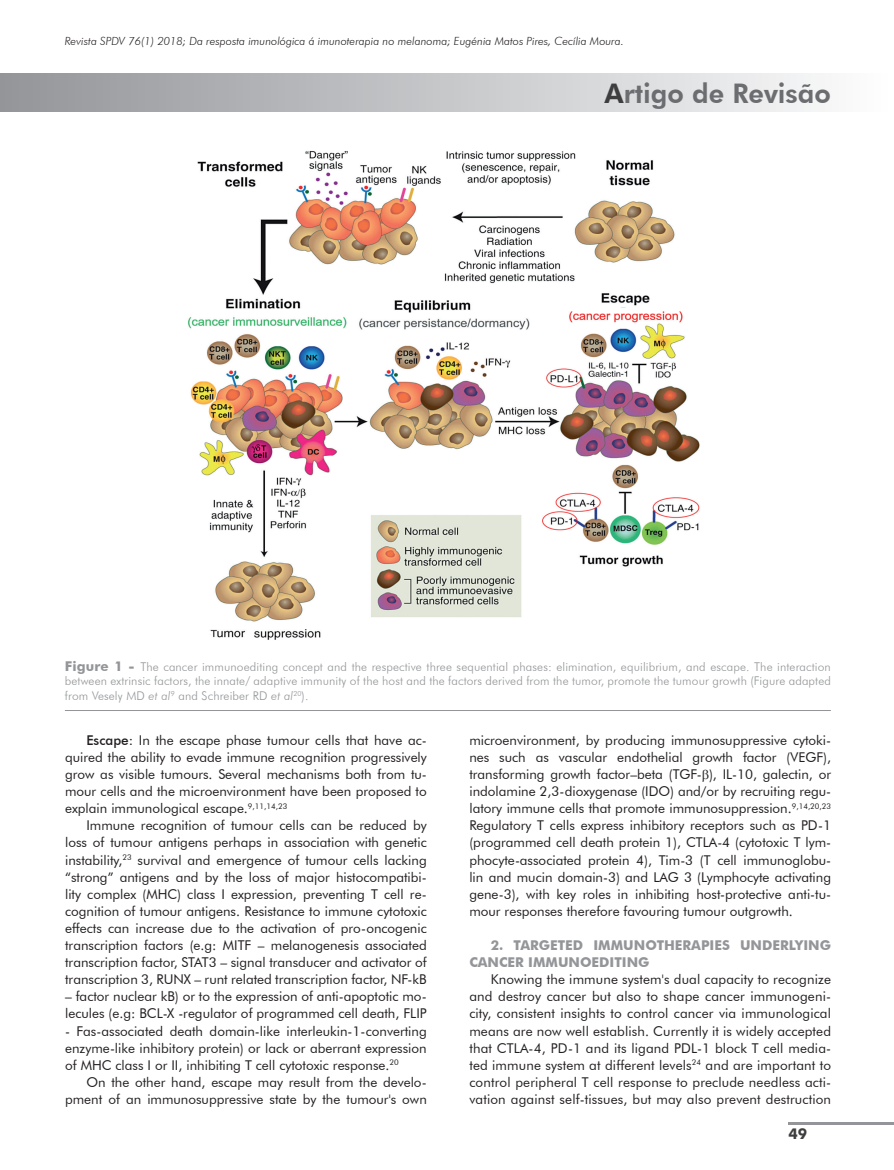
<style>
.page{position:relative;width:894px;height:1170px;background:#fff}
.page>*{position:absolute;margin:0;border:0;box-sizing:border-box;transform-origin:0 0}
.t1{font:800 27px "Futura BT";color:#6c6d70}
.t2{font:700 15px "Futura BT";color:#3e3e3f}
.t3{font:13.5px/17.1px "Futura BT";color:#231f20;text-align:justify}
.t4{font:700 13.5px/17.1px "Futura BT";color:#939598}
.t5{font:300 12px/14.4px "Futura BT";letter-spacing:.01em;color:#939598;text-align:justify}
.t6{font:italic 300 11.25px "Futura BT";color:#231f20}
.s1{color:#3e3e3f}
.s2{font-weight:700;font-size:13.5px}
.s3{font-style:italic}
.s4{font-weight:500}
</style>
<div class="page">
<hr style="left:788px;top:1122px;width:105px;height:3px;background:#939598">
<hr style="left:0;top:74px;width:1px;height:38px;background:#939598">
<div style="left:1px;top:74px;width:892px;height:38px;background:linear-gradient(to right,#939498,#fcfdfd)"></div>
<hr style="left:65px;top:710px;width:765px;height:1px;background:#939598">
<img style="left:187px;top:151px;width:513px;height:489px">
<p class="t6" style="left:65px;top:34px;width:560px">Revista SPDV 76(1) 2018; Da resposta imunológica á imunoterapia no melanoma; Eugénia Matos Pires, Cecília Moura.</p>
<h1 class="t1" style="left:604px;top:77px;width:228px"><span class="s1">A</span>rtigo de Revisão</h1>
<p class="t5" style="left:65px;top:659px;width:767px"><span class="s2">Figure 1 -</span> The cancer immunoediting concept and the respective three sequential phases: elimination, equilibrium, and escape. The interaction between extrinsic factors, the innate/ adaptive immunity of the host and the factors derived from the tumor, promote the tumour growth (Figure adapted from Vesely MD <span class="s3">et al</span><sup>9</sup> and Schreiber RD <span class="s3">et al</span><sup>20</sup>).</p>
<p class="t3" style="left:65px;top:731px;width:363px;text-indent:21px"><span class="s4">Escape:</span> In the escape phase tumour cells that have ac&shy;quired the ability to evade immune recognition progressively grow as visible tumours. Several mechanisms both from tu&shy;mour cells and the microenvironment have been proposed to explain immunological escape.<sup>9,11,14,23</sup></p>
<p class="t3" style="left:65px;top:817px;width:363px;text-indent:21px">Immune recognition of tumour cells can be reduced by loss of tumour antigens perhaps in association with genetic instability,<sup>23</sup> survival and emergence of tumour cells lacking “strong” antigens and by the loss of major histocompatibi&shy;lity complex (MHC) class I expression, preventing T cell re&shy;cognition of tumour antigens. Resistance to immune cytotoxic effects can increase due to the activation of pro-oncogenic transcription factors (e.g: MITF – melanogenesis associated transcription factor, STAT3 – signal transducer and activator of transcription 3, RUNX – runt related transcription factor, NF-kB</p>
<p class="t3" style="left:65px;top:988px;width:363px">– factor nuclear kB) or to the expression of anti-apoptotic mo&shy;lecules (e.g: BCL-X -regulator of programmed cell death, FLIP</p>
<p class="t3" style="left:65px;top:1022px;width:363px">- Fas-associated death domain-like interleukin-1-converting enzyme-like inhibitory protein) or lack or aberrant expression of MHC class I or II, inhibiting T cell cytotoxic response.<sup>20</sup></p>
<p class="t3" style="left:65px;top:1073px;width:363px;text-align:right">On the other hand, escape may result from the develo&shy;pment of an immunosuppressive state by the tumour's own</p>
<p class="t3" style="left:469px;top:731px;width:363px">microenvironment, by producing immunosuppressive cytoki&shy;nes such as vascular endothelial growth factor (VEGF), transforming growth factor–beta (TGF- ), IL-10, galectin, or indolamine 2,3-dioxygenase (IDO) and/or by recruiting regu&shy;latory immune cells that promote immunosuppression.<sup>9,14,20,23<br></sup>Regulatory T cells express inhibitory receptors such as PD-1 (programmed cell death protein 1), CTLA-4 (cytotoxic T lym&shy;phocyte-associated protein 4), Tim-3 (T cell immunoglobu&shy;lin and mucin domain-3) and LAG 3 (Lymphocyte activating gene-3), with key roles in inhibiting host-protective anti-tu&shy;mour responses therefore favouring tumour outgrowth.</p>
<p class="t4" style="left:469px;top:937px;width:363px;text-indent:21px">2. TARGETED IMMUNOTHERAPIES UNDERLYING<br>CANCER IMMUNOEDITING</p>
<p class="t3" style="left:469px;top:971px;width:363px;text-indent:21px">Knowing the immune system's dual capacity to recognize and destroy cancer but also to shape cancer immunogeni&shy;city, consistent insights to control cancer via immunological means are now well establish. Currently it is widely accepted that CTLA-4, PD-1 and its ligand PDL-1 block T cell media&shy;ted immune system at different levels<sup>24</sup> and are important to control peripheral T cell response to preclude needless acti&shy;vation against self-tissues, but may also prevent destruction</p>
<p class="t2" style="left:788px;top:1125px;width:20px">49</p>
</div>
